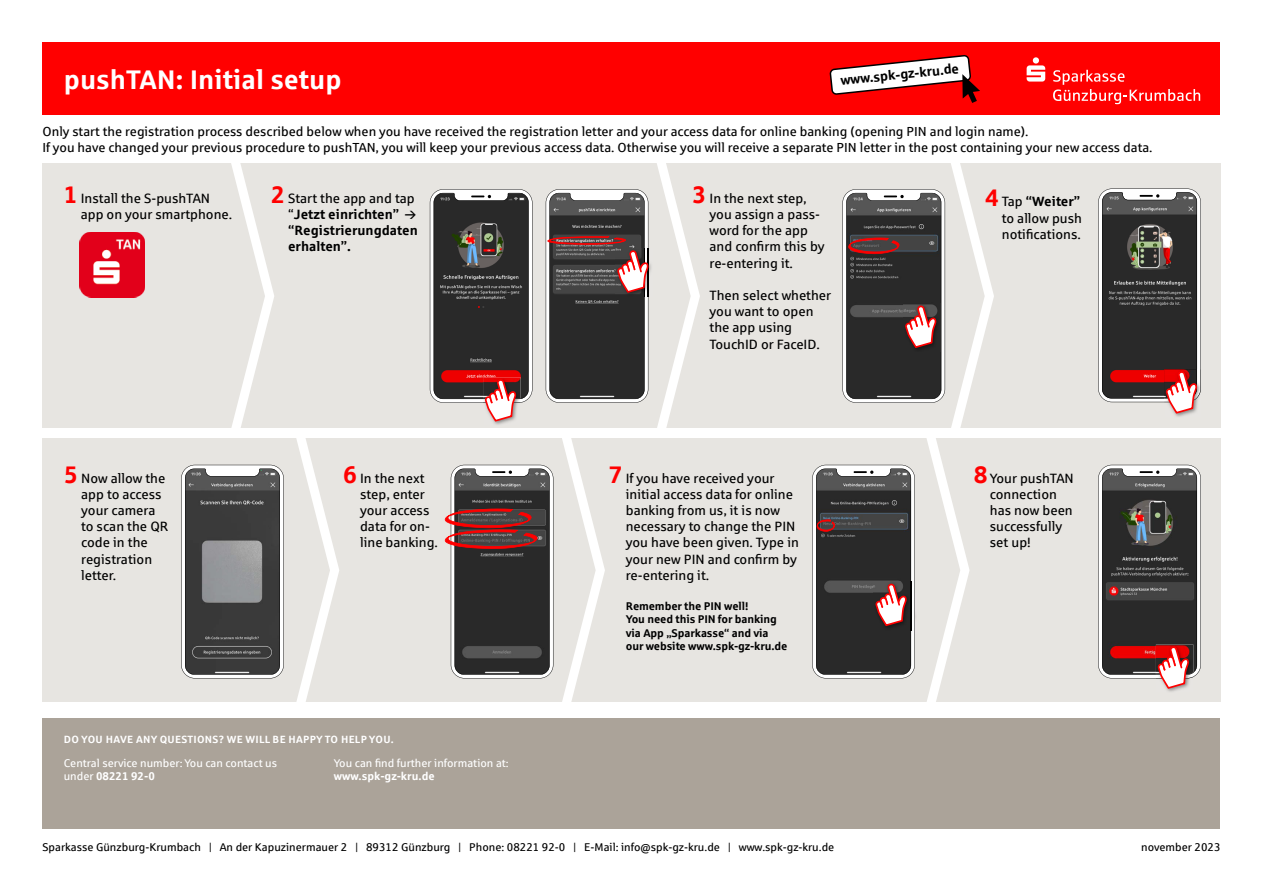
<style>
.page{position:relative;width:1263px;height:893px;background:#fff}
.page>*{position:absolute;margin:0;border:0;box-sizing:border-box;transform-origin:0 0}
.t1{font:700 27px "Sparkasse Rg";color:#fff}
.t2{font:13.5px/16.2px "Sparkasse Rg";color:#000}
.t3{font:700 13.5px/16.2px "Sparkasse Rg";color:#000}
.t4{font:13.2px/15.8px "Sparkasse Rg";color:#000}
.t5{font:11.25px "Sparkasse Rg";color:#000}
.t6{font:700 11.25px/13.5px "Sparkasse Rg";letter-spacing:-.01em;color:#000}
.t7{font:11.25px "Sparkasse Rg";color:#fff}
.t8{font:700 11.25px "Sparkasse Rg";color:#fff}
.t9{font:700 10.5px "Sparkasse Rg";letter-spacing:.025em;color:#fff}
.s1{font-weight:700;font-size:24px;color:#f00}
.s2{font-size:24px;color:#f00}
.s3{font-weight:400}
.s4{font-weight:700}
</style>
<div class="page">
<div style="left:43px;top:164px;width:1178px;height:538px;background:#e7e5e1"></div>
<svg style="left:231px;top:163px;width:43px;height:265px"></svg>
<svg style="left:656px;top:163px;width:44px;height:265px"></svg>
<div style="left:43px;top:43px;width:1177px;height:72px;background:#f00"></div>
<div style="left:28px;top:428px;width:1207px;height:9px;background:#fff"></div>
<img style="left:80px;top:232px;width:65px;height:65px">
<svg style="left:296px;top:437px;width:43px;height:265px"></svg>
<svg style="left:561px;top:437px;width:44px;height:265px"></svg>
<img style="left:494px;top:422px;width:13px;height:3px">
<svg style="left:430px;top:189px;width:102px;height:233px;background:#5f5352"></svg>
<img style="left:649px;top:263px;width:2px;height:11px">
<img style="left:648px;top:249px;width:1px;height:48px">
<svg style="left:546px;top:189px;width:102px;height:214px;background:#555050"></svg>
<svg style="left:181px;top:465px;width:103px;height:213px;background:#646465"></svg>
<img style="left:1175px;top:414px;width:14px;height:3px">
<svg style="left:1098px;top:189px;width:103px;height:225px;background:#605453"></svg>
<svg style="left:444px;top:465px;width:109px;height:213px;background:#5c5151"></svg>
<svg style="left:812px;top:163px;width:182px;height:539px"></svg>
<img style="left:1167px;top:689px;width:13px;height:3px">
<svg style="left:1098px;top:465px;width:103px;height:224px;background:#615554"></svg>
<svg style="left:829px;top:55px;width:151px;height:48px"></svg>
<svg style="left:1027px;top:57px;width:18px;height:25px"></svg>
<svg style="left:1053px;top:70px;width:147px;height:34px"></svg>
<div style="left:43px;top:718px;width:1177px;height:111px;background:#aba399"></div>
<h1 class="t1" style="left:64px;top:62px;width:279px">pushTAN: Initial setup</h1>
<p class="t3" style="left:840px;top:72px;width:120px;rotate:-6deg">www.spk-gz-kru.de</p>
<p class="t4" style="left:43px;top:123px;width:1111px">Only start the registration process described below when you have received the registration letter and your access data for online banking (opening PIN and login name).<br>If you have changed your previous procedure to pushTAN, you will keep your previous access data. Otherwise you will receive a separate PIN letter in the post containing your new access data.</p>
<p class="t2" style="left:81px;top:190px;width:153px;text-indent:-17px"><span class="s1">1</span> Install the S-pushTAN app on your smartphone.</p>
<p class="t3" style="left:288px;top:190px;width:131px;text-indent:-17px"><span class="s2">2</span> <span class="s3">Start the app and tap “</span>Jetzt einrichten” “Registrierungdaten erhalten”.</p>
<p class="t2" style="left:1002px;top:193px;width:82px;text-indent:-17px"><span class="s1">4</span> Tap <span class="s4">“Weiter” </span>to allow push notifications.</p>
<p class="t2" style="left:709px;top:190px;width:117px;text-indent:-17px"><span class="s1">3</span> In the next step, you assign a pass&shy;word for the app and confirm this by re-entering it.</p>
<p class="t2" style="left:709px;top:287px;width:123px">Then select whether you want to open the app using<br>TouchID or FaceID.</p>
<p class="t2" style="left:81px;top:469px;width:89px;text-indent:-17px"><span class="s1">5</span> Now allow the app to access your camera to scan the QR code in the registration letter.</p>
<p class="t2" style="left:360px;top:469px;width:79px;text-indent:-17px"><span class="s1">6</span> In the next step, enter your access data for on&shy;line banking.</p>
<p class="t9" style="left:64px;top:732px;width:332px">DO YOU HAVE ANY QUESTIONS? WE WILL BE HAPPY TO HELP YOU.</p>
<p class="t7" style="left:64px;top:756px;width:215px">Central service number: You can contact us</p>
<p class="t7" style="left:334px;top:756px;width:176px">You can find further information at:</p>
<p class="t8" style="left:334px;top:769px;width:102px">www.spk-gz-kru.de</p>
<p class="t2" style="left:626px;top:469px;width:175px;text-indent:-17px"><span class="s1">7</span> If you have received your initial access data for online banking from us, it is now necessary to change the PIN you have been given. Type in your new PIN and confirm by re-entering it.</p>
<p class="t6" style="left:626px;top:598px;width:163px">Remember the PIN well!<br>You need this PIN for banking via App „Sparkasse“ and via our website www.spk-gz-kru.de</p>
<p class="t2" style="left:990px;top:469px;width:85px;text-indent:-16px"><span class="s1">8</span> Your pushTAN connection has now been successfully set up!</p>
<p class="t5" style="left:43px;top:840px;width:793px">Sparkasse Günzburg-Krumbach | An der Kapuzinermauer 2 | 89312 Günzburg | Phone: 08221 92-0 | E-Mail: info@spk-gz-kru.de | www.spk-gz-kru.de</p>
<p class="t5" style="left:1141px;top:840px;width:81px">november 2023</p>
</div>
